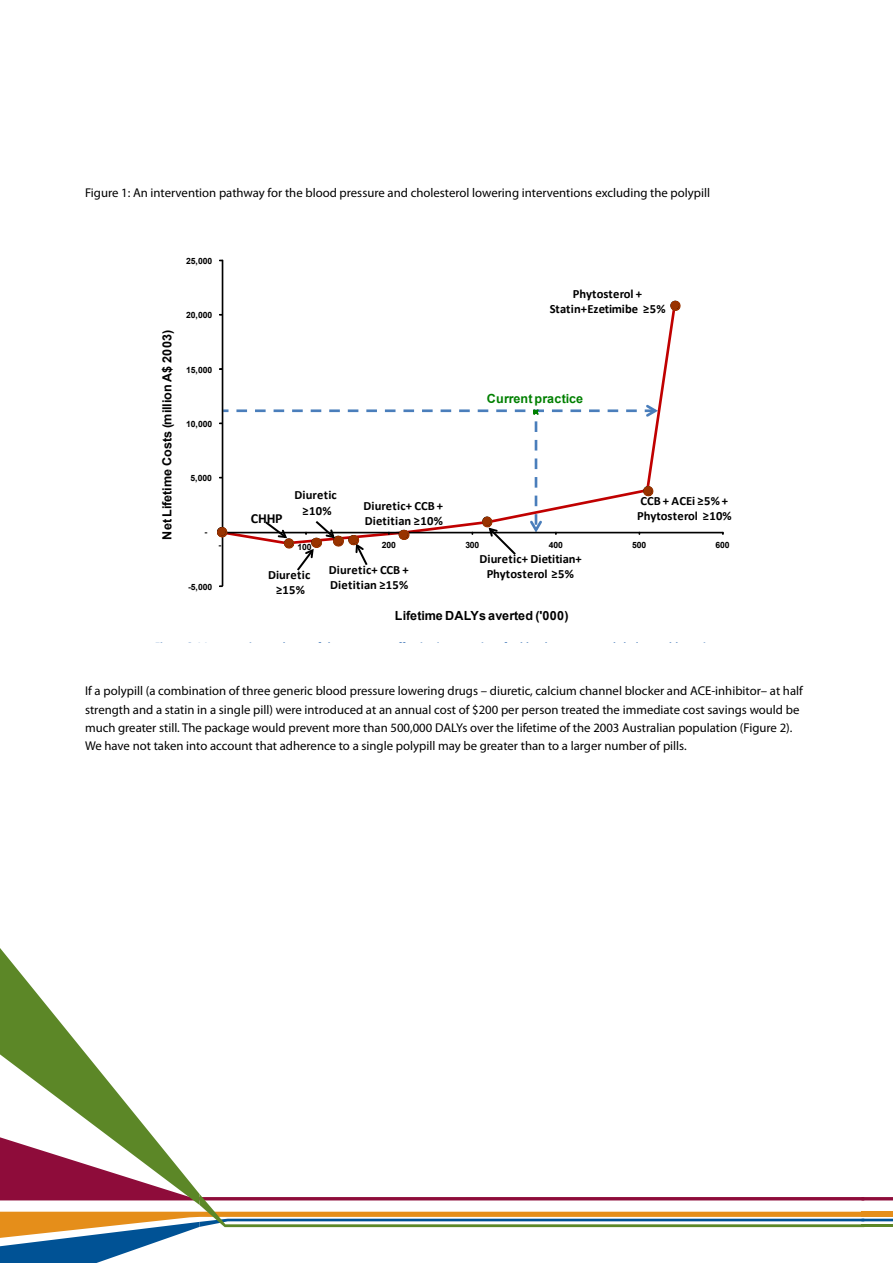
<style>
.page{position:relative;width:893px;height:1263px;background:#fff}
.page>*{position:absolute;margin:0;border:0;box-sizing:border-box;transform-origin:0 0}
.t1{font:14.1px "Calibri";letter-spacing:-.005em;color:#000}
.t2{font:700 13.95px "Calibri";color:#000}
.t3{font:12.75px/18px "Myriad Pro";color:#000}
.t4{font:700 12.6px/15.3px "Calibri";letter-spacing:.015em;color:#000;text-align:center}
.t5{font:700 12.6px "Arial";letter-spacing:.015em;color:#000}
.t6{font:700 12.6px/15.3px "Calibri";letter-spacing:-.005em;color:#000}
.t7{font:700 12.6px "Arial";letter-spacing:.02em;color:#008000}
.t8{font:700 8.55px "Arial";letter-spacing:-.02em;color:#000}
</style>
<div class="page">
<svg style="left:0;top:948px;width:154px;height:189px"></svg>
<svg style="left:0;top:1137px;width:893px;height:126px"></svg>
<div style="left:861px;top:1212px;width:32px;height:5px;background:#e58e1a"></div>
<hr style="left:861px;top:1197px;width:32px;height:3px;background:#8e0c3a">
<hr style="left:861px;top:1224px;width:32px;height:3px;background:#5c8727">
<div style="left:222px;top:260px;width:1px;height:326px;border:1px solid #000"></div>
<div style="left:222px;top:532px;width:501px;height:1px;border:1px solid #000"></div>
<svg style="left:217px;top:297px;width:470px;height:276px"></svg>
<p class="t3" style="left:85px;top:183px;width:627px">Figure 1: An intervention pathway for the blood pressure and cholesterol lowering interventions excluding the polypill</p>
<p class="t1" style="left:155px;top:187px;width:37px">drugs.</p>
<p class="t5" style="left:159px;top:540px;width:212px;rotate:-90deg">Net Lifetime Costs (million A$ 2003)</p>
<p class="t8" style="left:186px;top:255px;width:27px">25,000</p>
<p class="t8" style="left:186px;top:310px;width:27px">20,000</p>
<p class="t8" style="left:186px;top:364px;width:27px">15,000</p>
<p class="t8" style="left:186px;top:418px;width:27px">10,000</p>
<p class="t8" style="left:190px;top:472px;width:23px">5,000</p>
<p class="t4" style="left:550px;top:286px;width:117px">Phytosterol +<br>Statin+Ezetimibe ≥5%</p>
<p class="t7" style="left:487px;top:391px;width:98px">Current practice</p>
<p class="t4" style="left:295px;top:487px;width:44px">Diuretic ≥10%</p>
<p class="t6" style="left:637px;top:492px;width:96px">CCB + ACEi ≥5% +<br>Phytosterol ≥10%</p>
<p class="t4" style="left:363px;top:497px;width:81px;text-align:left">Diuretic+ CCB +<br>Dietitian ≥10%</p>
<p class="t4" style="left:329px;top:561px;width:81px;text-align:left">Diuretic+ CCB +<br>Dietitian ≥15%</p>
<p class="t2" style="left:251px;top:509px;width:33px">CHHP</p>
<p class="t8" style="left:205px;top:527px;width:4px">-</p>
<p class="t8" style="left:218px;top:540px;width:4px">-</p>
<p class="t8" style="left:297px;top:542px;width:16px">100</p>
<p class="t8" style="left:382px;top:540px;width:16px">200</p>
<p class="t8" style="left:465px;top:540px;width:16px">300</p>
<p class="t8" style="left:549px;top:540px;width:16px">400</p>
<p class="t8" style="left:632px;top:540px;width:16px">500</p>
<p class="t8" style="left:715px;top:540px;width:16px">600</p>
<p class="t4" style="left:479px;top:550px;width:104px">Diuretic+ Dietitian+<br>Phytosterol ≥5%</p>
<p class="t4" style="left:268px;top:566px;width:44px">Diuretic ≥15%</p>
<p class="t8" style="left:188px;top:581px;width:26px">-5,000</p>
<p class="t5" style="left:395px;top:607px;width:175px">Lifetime DALYs averted ('000)</p>
<p class="t3" style="left:85px;top:682px;width:719px">If a polypill (a combination of three generic blood pressure lowering drugs – diuretic, calcium channel blocker and ACE-inhibitor– at half strength and a statin in a single pill) were introduced at an annual cost of $200 per person treated the immediate cost savings would be much greater still. The package would prevent more than 500,000 DALYs over the lifetime of the 2003 Australian population (Figure 2).<br>We have not taken into account that adherence to a single polypill may be greater than to a larger number of pills.</p>
</div>
